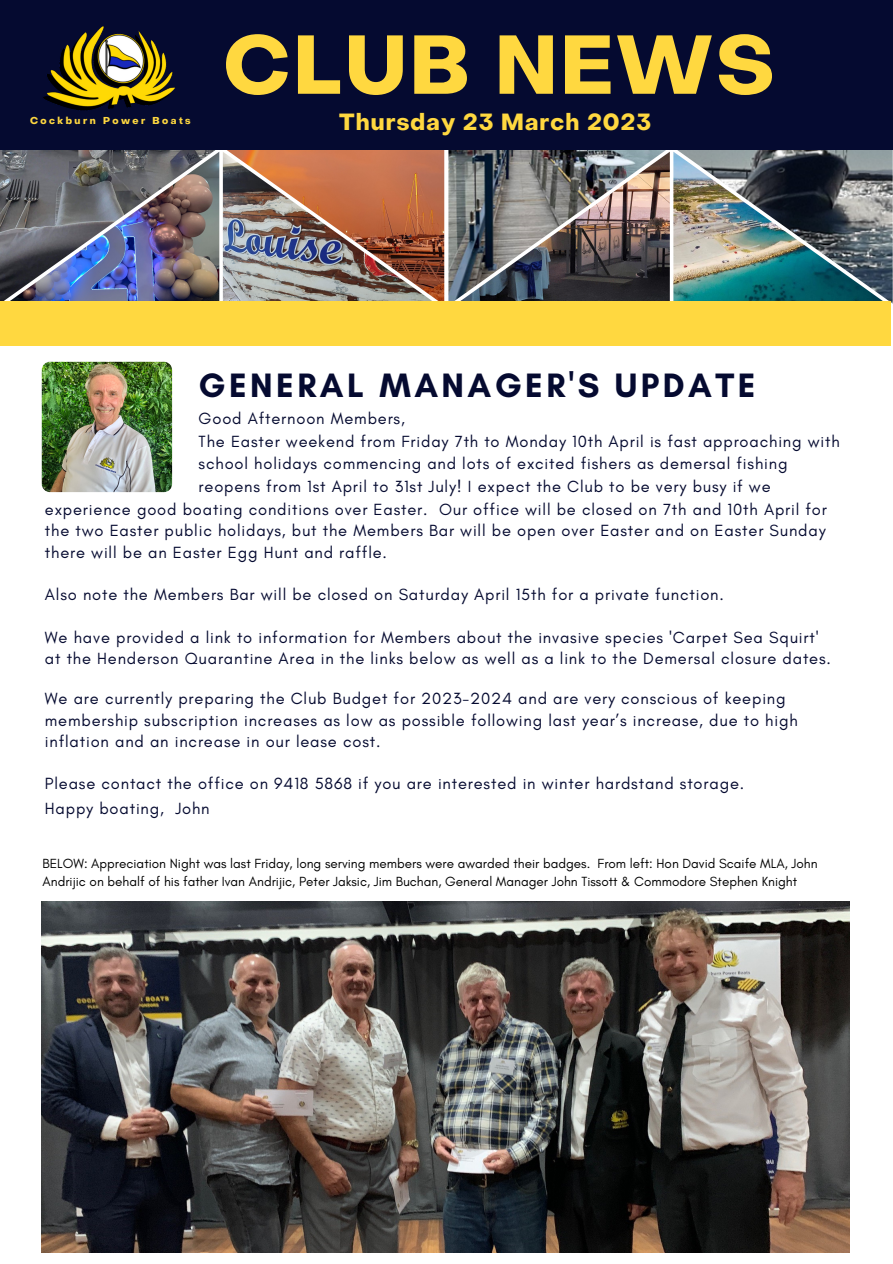
<style>
.page{position:relative;width:893px;height:1264px;background:#fff}
.page>*{position:absolute;margin:0;border:0;box-sizing:border-box;transform-origin:0 0}
.t1{font:700 81.75px "Object Sans";letter-spacing:.035em;color:#ffd840}
.t2{font:700 34.5px "Glacial Indifference";letter-spacing:.1em;color:#050a30}
.t3{font:700 22.95px "Object Sans";letter-spacing:.05em;color:#ffd840}
.t4{font:16.5px/21.3px "Glacial Indifference";letter-spacing:.05em;color:#050a30}
.t5{font:13.5px/18px "Glacial Indifference";color:#000}
.t6{font:700 9.9px "Object Sans";letter-spacing:.25em;color:#ffd840}
</style>
<div class="page">
<img style="left:223px;top:152px;width:216px;height:149px">
<img style="left:3px;top:152px;width:216px;height:149px">
<img style="left:454px;top:152px;width:215px;height:149px">
<img style="left:673px;top:152px;width:216px;height:149px">
<div style="left:0;top:0;width:892px;height:150px;background:#050a30"></div>
<img style="left:43px;top:26px;width:132px;height:85px">
<div style="left:0;top:301px;width:891px;height:45px;background:#ffd840"></div>
<img style="left:42px;top:362px;width:130px;height:130px;border-radius:8px">
<img style="left:42px;top:901px;width:807px;height:351px">
<p class="t6" style="left:30px;top:117px;width:162px">Cockburn Power Boats</p>
<h1 class="t1" style="left:223px;top:33px;width:553px">CLUB NEWS</h1>
<h3 class="t3" style="left:339px;top:113px;width:313px">Thursday 23 March 2023</h3>
<h2 class="t2" style="left:199px;top:364px;width:558px">GENERAL MANAGER'S UPDATE</h2>
<p class="t4" style="left:199px;top:407px;width:642px;line-height:22.5px">Good Afternoon Members,<br>The Easter weekend from Friday 7th to Monday 10th April is fast approaching with school holidays commencing and lots of excited fishers as demersal fishing reopens from 1st April to 31st July! I expect the Club to be very busy if we</p>
<p class="t4" style="left:45px;top:498px;width:783px;text-align:justify">experience good boating conditions over Easter. Our office will be closed on 7th and 10th April for the two Easter public holidays, but the Members Bar will be open over Easter and on Easter Sunday there will be an Easter Egg Hunt and raffle.</p>
<p class="t4" style="left:45px;top:583px;width:680px">Also note the Members Bar will be closed on Saturday April 15th for a private function.</p>
<p class="t4" style="left:45px;top:626px;width:787px">We have provided a link to information for Members about the invasive species 'Carpet Sea Squirt' at the Henderson Quarantine Area in the links below as well as a link to the Demersal closure dates.</p>
<p class="t4" style="left:45px;top:687px;width:754px">We are currently preparing the Club Budget for 2023-2024 and are very conscious of keeping membership subscription increases as low as possible following last year’s increase, due to high inflation and an increase in our lease cost.</p>
<p class="t4" style="left:45px;top:771px;width:700px;line-height:25px">Please contact the office on 9418 5868 if you are interested in winter hardstand storage.<br>Happy boating, John</p>
<p class="t5" style="left:43px;top:854px;width:776px">BELOW: Appreciation Night was last Friday, long serving members were awarded their badges. From left: Hon David Scaife MLA, John<br>Andrijic on behalf of his father Ivan Andrijic, Peter Jaksic, Jim Buchan, General Manager John Tissott &amp; Commodore Stephen Knight</p>
</div>
